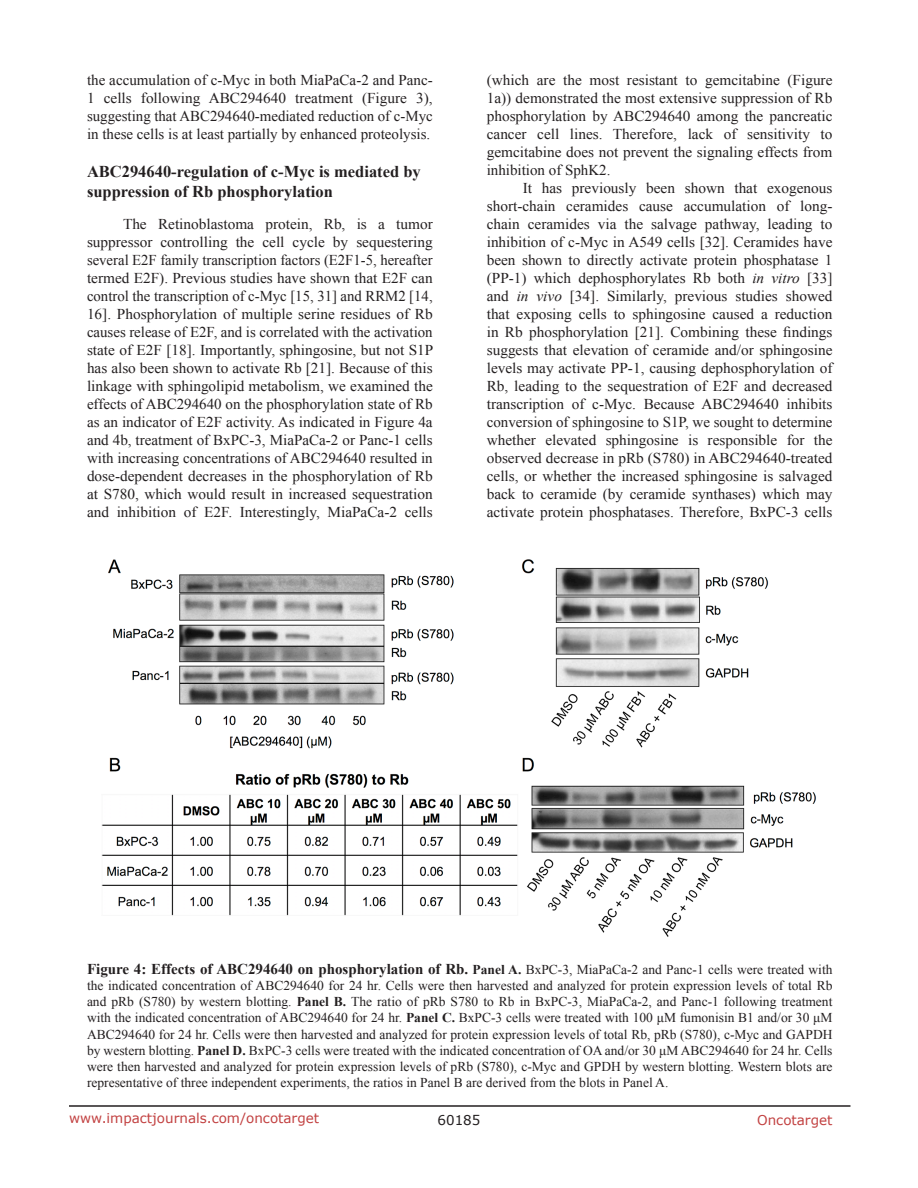
<style>
.page{position:relative;width:918px;height:1188px;background:#fff}
.page>*{position:absolute;margin:0;border:0;box-sizing:border-box;transform-origin:0 0}
.SubHeading{font:700 16.5px/19.8px "Times New Roman";color:#231f20}
.BodyText{font:15px/18px "Times New Roman";color:#231f20;text-align:justify}
.figuretext{font:700 15px "Times New Roman";color:#231f20}
.figuretext-2{font:13.5px/16.2px "Times New Roman";color:#231f20;text-align:justify}
.t1{font:13.5px "Verdana";color:#c24141}
.t2{font:13.5px "Verdana";color:#231f20}
.s1{font-style:italic}
.s2{font-size:13.5px}
.s3{font-weight:400;font-size:13.5px}
.s4{font-weight:700}
</style>
<div class="page">
<hr style="left:69px;top:1105px;width:781px;height:2px;background:#231f20">
<img style="left:101px;top:559px;width:715px;height:378px">
<p class="BodyText" style="left:87px;top:71px;width:347px">the accumulation of c-Myc in both MiaPaCa-2 and Panc-1 cells following ABC294640 treatment (Figure 3), suggesting that ABC294640-mediated reduction of c-Myc in these cells is at least partially by enhanced proteolysis.</p>
<p class="SubHeading" style="left:87px;top:161px;width:335px">ABC294640-regulation of c-Myc is mediated by suppression of Rb phosphorylation</p>
<p class="BodyText" style="left:87px;top:214px;width:348px;text-indent:36px">The Retinoblastoma protein, Rb, is a tumor suppressor controlling the cell cycle by sequestering several E2F family transcription factors (E2F1-5, hereafter termed E2F). Previous studies have shown that E2F can control the transcription of c-Myc [15, 31] and RRM2 [14, 16]. Phosphorylation of multiple serine residues of Rb causes release of E2F, and is correlated with the activation state of E2F [18]. Importantly, sphingosine, but not S1P has also been shown to activate Rb [21]. Because of this linkage with sphingolipid metabolism, we examined the effects of ABC294640 on the phosphorylation state of Rb as an indicator of E2F activity. As indicated in Figure 4a and 4b, treatment of BxPC-3, MiaPaCa-2 or Panc-1 cells with increasing concentrations of ABC294640 resulted in dose-dependent decreases in the phosphorylation of Rb at S780, which would result in increased sequestration and inhibition of E2F. Interestingly, MiaPaCa-2 cells</p>
<p class="BodyText" style="left:487px;top:71px;width:347px">(which are the most resistant to gemcitabine (Figure 1a)) demonstrated the most extensive suppression of Rb phosphorylation by ABC294640 among the pancreatic cancer cell lines. Therefore, lack of sensitivity to gemcitabine does not prevent the signaling effects from inhibition of SphK2.</p>
<p class="BodyText" style="left:487px;top:179px;width:347px;text-indent:36px">It has previously been shown that exogenous short-chain ceramides cause accumulation of long&shy;chain ceramides via the salvage pathway, leading to inhibition of c-Myc in A549 cells [32]. Ceramides have been shown to directly activate protein phosphatase 1 (PP-1) which dephosphorylates Rb both <span class="s1">in vitro</span> [33] and <span class="s1">in vivo</span> [34]. Similarly, previous studies showed that exposing cells to sphingosine caused a reduction in Rb phosphorylation [21]. Combining these findings suggests that elevation of ceramide and/or sphingosine levels may activate PP-1, causing dephosphorylation of Rb, leading to the sequestration of E2F and decreased transcription of c-Myc. Because ABC294640 inhibits conversion of sphingosine to S1P, we sought to determine whether elevated sphingosine is responsible for the observed decrease in pRb (S780) in ABC294640-treated cells, or whether the increased sphingosine is salvaged back to ceramide (by ceramide synthases) which may activate protein phosphatases. Therefore, BxPC-3 cells</p>
<p class="figuretext" style="left:87px;top:958px;width:747px">Figure 4: Effects of ABC294640 on phosphorylation of Rb. <span class="s2">Panel A.</span> <span class="s3">BxPC-3, MiaPaCa-2 and Panc-1 cells were treated with</span></p>
<p class="figuretext-2" style="left:87px;top:977px;width:747px">the indicated concentration of ABC294640 for 24 hr. Cells were then harvested and analyzed for protein expression levels of total Rb and pRb (S780) by western blotting. <span class="s4">Panel B.</span> The ratio of pRb S780 to Rb in BxPC-3, MiaPaCa-2, and Panc-1 following treatment with the indicated concentration of ABC294640 for 24 hr. <span class="s4">Panel C.</span> BxPC-3 cells were treated with 100 μM fumonisin B1 and/or 30 μM ABC294640 for 24 hr. Cells were then harvested and analyzed for protein expression levels of total Rb, pRb (S780), c-Myc and GAPDH by western blotting. <span class="s4">Panel D.</span> BxPC-3 cells were treated with the indicated concentration of OA and/or 30 μM ABC294640 for 24 hr. Cells were then harvested and analyzed for protein expression levels of pRb (S780), c-Myc and GPDH by western blotting. Western blots are representative of three independent experiments, the ratios in Panel B are derived from the blots in Panel A.</p>
<p class="t1" style="left:69px;top:1109px;width:252px">www.impactjournals.com/oncotarget</p>
<p class="t2" style="left:438px;top:1111px;width:44px">60185</p>
<p class="t1" style="left:757px;top:1111px;width:77px">Oncotarget</p>
</div>
